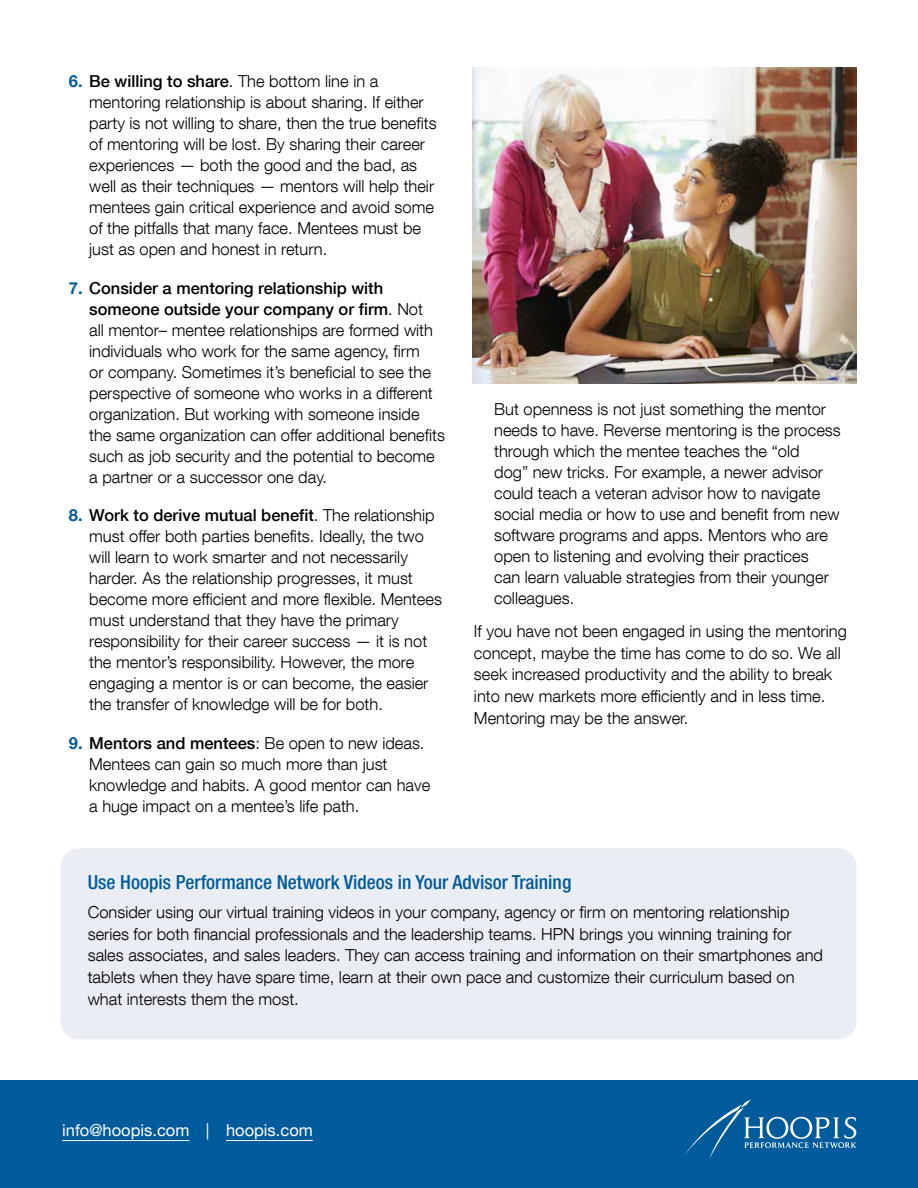
<style>
.page{position:relative;width:918px;height:1188px;background:#fff}
.page>*{position:absolute;margin:0;border:0;box-sizing:border-box;transform-origin:0 0}
.sub_heading{font:500 condensed 19.5px "Helvetica Neue LT Com";color:#005b9d}
.text{font:300 16.5px/21px "Helvetica Neue LT Com";color:#000}
.t1{font:16.5px "Helvetica Neue LT Com";color:#fff}
.s1{font-weight:700;color:#005b9d}
.s2{font-weight:500}
</style>
<div class="page">
<div style="left:61px;top:848px;width:795px;height:192px;background:#eaedf4;border-radius:18px"></div>
<img style="left:472px;top:68px;width:384px;height:315px">
<div style="left:0;top:1080px;width:918px;height:108px;background:#005b9d"></div>
<hr style="left:62px;top:1140px;width:127px;height:1px;background:#fff">
<hr style="left:226px;top:1140px;width:87px;height:1px;background:#fff">
<svg style="left:684px;top:1099px;width:172px;height:60px"></svg>
<p class="text" style="left:89px;top:71px;width:349px;text-indent:-20px"><span class="s1">6.</span> <span class="s2">Be willing to share</span>. The bottom line in a mentoring relationship is about sharing. If either party is not willing to share, then the true benefits of mentoring will be lost. By sharing their career experiences — both the good and the bad, as well as their techniques — mentors will help their mentees gain critical experience and avoid some of the pitfalls that many face. Mentees must be just as open and honest in return.</p>
<p class="text" style="left:89px;top:277px;width:357px;text-indent:-20px"><span class="s1">7.</span> <span class="s2">Consider a mentoring relationship with someone outside your company or firm</span>. Not<br>all mentor– mentee relationships are formed with individuals who work for the same agency, firm<br>or company. Sometimes it’s beneficial to see the perspective of someone who works in a different organization. But working with someone inside the same organization can offer additional benefits such as job security and the potential to become a partner or a successor one day.</p>
<p class="text" style="left:89px;top:505px;width:354px;text-indent:-20px"><span class="s1">8.</span> <span class="s2">Work to derive mutual benefit</span>. The relationship must offer both parties benefits. Ideally, the two will learn to work smarter and not necessarily harder. As the relationship progresses, it must become more efficient and more flexible. Mentees must understand that they have the primary responsibility for their career success — it is not the mentor’s responsibility. However, the more engaging a mentor is or can become, the easier the transfer of knowledge will be for both.</p>
<p class="text" style="left:89px;top:732px;width:343px;text-indent:-20px"><span class="s1">9.</span> <span class="s2">Mentors and mentees</span>: Be open to new ideas.<br>Mentees can gain so much more than just knowledge and habits. A good mentor can have a huge impact on a mentee’s life path.</p>
<p class="text" style="left:494px;top:399px;width:348px">But openness is not just something the mentor needs to have. Reverse mentoring is the process through which the mentee teaches the “old<br>dog” new tricks. For example, a newer advisor could teach a veteran advisor how to navigate social media or how to use and benefit from new software programs and apps. Mentors who are open to listening and evolving their practices<br>can learn valuable strategies from their younger colleagues.</p>
<p class="text" style="left:474px;top:620px;width:374px;line-height:21.8px">If you have not been engaged in using the mentoring concept, maybe the time has come to do so. We all seek increased productivity and the ability to break into new markets more efficiently and in less time.<br>Mentoring may be the answer.</p>
<p class="sub_heading" style="left:88px;top:871px;width:485px">Use Hoopis Performance Network Videos in Your Advisor Training</p>
<p class="text" style="left:88px;top:901px;width:737px;line-height:21.8px">Consider using our virtual training videos in your company, agency or firm on mentoring relationship series for both financial professionals and the leadership teams. HPN brings you winning training for sales associates, and sales leaders. They can access training and information on their smartphones and tablets when they have spare time, learn at their own pace and customize their curriculum based on what interests them the most.</p>
<p class="t1" style="left:62px;top:1120px;width:252px">info@hoopis.com | hoopis.com</p>
</div>
